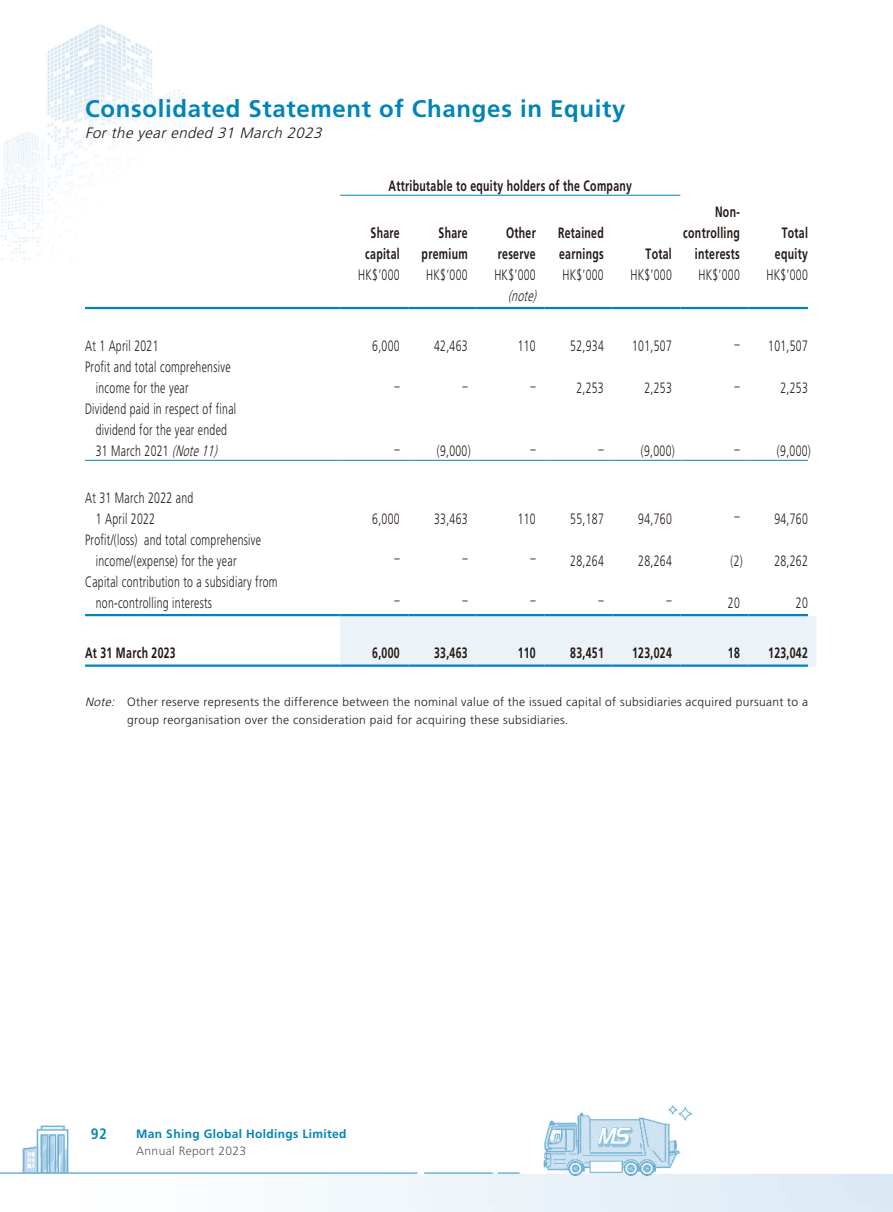
<style>
.page{position:relative;width:893px;height:1212px;background:#fff}
.page>*{position:absolute;margin:0;border:0;box-sizing:border-box;transform-origin:0 0}
.t1{font:700 24px "Frutiger LT Std";letter-spacing:.03em;color:#0084ba}
.t2{font:300 15px/21px "Frutiger LT Std";letter-spacing:.03em;color:#231916;scale:.7 1}
.t3{font:700 15px/21px "Frutiger LT Std";letter-spacing:.03em;color:#231916;text-align:center;scale:.7 1}
.t4{font:italic 300 15px "Frutiger LT Std";color:#231916}
.t5{font:italic 300 15px "Frutiger LT Std";color:#231916;scale:.7 1}
.t6{font:700 condensed 15px "Frutiger LT Std";color:#0084ba}
.t7{font:300 12px/18px "Frutiger LT Std";letter-spacing:.03em;color:#231916}
.t8{font:700 12px "Frutiger LT Std";letter-spacing:.03em;color:#0084ba}
.t9{font:300 12px "Frutiger LT Std";letter-spacing:.03em;color:#595857}
.s1{font-style:italic}
</style>
<div class="page">
<img style="left:0;top:24px;width:893px;height:1188px">
<div style="left:340px;top:616px;width:476px;height:51px;background:#ebf3f9"></div>
<hr style="left:340px;top:195px;width:68px;height:1px;background:#0084ba">
<hr style="left:408px;top:195px;width:68px;height:1px;background:#0084ba">
<hr style="left:476px;top:195px;width:68px;height:1px;background:#0084ba">
<hr style="left:544px;top:195px;width:68px;height:1px;background:#0084ba">
<hr style="left:612px;top:195px;width:68px;height:1px;background:#0084ba">
<hr style="left:85px;top:307px;width:255px;height:2px;background:#0084ba">
<hr style="left:340px;top:307px;width:68px;height:2px;background:#0084ba">
<hr style="left:408px;top:307px;width:68px;height:2px;background:#0084ba">
<hr style="left:476px;top:307px;width:68px;height:2px;background:#0084ba">
<hr style="left:544px;top:307px;width:68px;height:2px;background:#0084ba">
<hr style="left:612px;top:307px;width:68px;height:2px;background:#0084ba">
<hr style="left:680px;top:307px;width:68px;height:2px;background:#0084ba">
<hr style="left:748px;top:307px;width:60px;height:2px;background:#0084ba">
<hr style="left:85px;top:460px;width:255px;height:1px;background:#0084ba">
<hr style="left:340px;top:460px;width:68px;height:1px;background:#0084ba">
<hr style="left:408px;top:460px;width:68px;height:1px;background:#0084ba">
<hr style="left:476px;top:460px;width:68px;height:1px;background:#0084ba">
<hr style="left:544px;top:460px;width:68px;height:1px;background:#0084ba">
<hr style="left:612px;top:460px;width:68px;height:1px;background:#0084ba">
<hr style="left:680px;top:460px;width:68px;height:1px;background:#0084ba">
<hr style="left:748px;top:460px;width:60px;height:1px;background:#0084ba">
<hr style="left:85px;top:614px;width:255px;height:2px;background:#0084ba">
<hr style="left:340px;top:614px;width:68px;height:2px;background:#0084ba">
<hr style="left:408px;top:614px;width:68px;height:2px;background:#0084ba">
<hr style="left:476px;top:614px;width:68px;height:2px;background:#0084ba">
<hr style="left:544px;top:614px;width:68px;height:2px;background:#0084ba">
<hr style="left:612px;top:614px;width:68px;height:2px;background:#0084ba">
<hr style="left:680px;top:614px;width:68px;height:2px;background:#0084ba">
<hr style="left:748px;top:614px;width:60px;height:2px;background:#0084ba">
<hr style="left:85px;top:664px;width:255px;height:3px;background:#0084ba">
<hr style="left:340px;top:664px;width:68px;height:3px;background:#0084ba">
<hr style="left:408px;top:664px;width:68px;height:3px;background:#0084ba">
<hr style="left:476px;top:664px;width:68px;height:3px;background:#0084ba">
<hr style="left:544px;top:664px;width:68px;height:3px;background:#0084ba">
<hr style="left:612px;top:664px;width:68px;height:3px;background:#0084ba">
<hr style="left:680px;top:664px;width:68px;height:3px;background:#0084ba">
<hr style="left:748px;top:664px;width:60px;height:3px;background:#0084ba">
<h1 class="t1" style="left:85px;top:95px;width:542px">Consolidated Statement of Changes in Equity</h1>
<p class="t4" style="left:85px;top:125px;width:242px">For the year ended 31 March 2023</p>
<p class="t3" style="left:389px;top:175px;width:349px">Attributable to equity holders of the Company</p>
<p class="t3" style="left:365px;top:222px;width:51px">Share capital</p>
<p class="t3" style="left:422px;top:222px;width:67px;text-align:right">Share premium</p>
<p class="t3" style="left:498px;top:222px;width:56px">Other reserve</p>
<p class="t3" style="left:558px;top:222px;width:67px;text-align:left">Retained earnings</p>
<p class="t3" style="left:646px;top:243px;width:39px">Total</p>
<p class="t3" style="left:683px;top:201px;width:82px;text-align:right">Non&shy;controlling interests</p>
<p class="t3" style="left:775px;top:222px;width:49px">Total equity</p>
<p class="t2" style="left:358px;top:264px;width:61px">HK$’000</p>
<p class="t2" style="left:426px;top:264px;width:61px">HK$’000</p>
<p class="t2" style="left:494px;top:264px;width:61px">HK$’000</p>
<p class="t2" style="left:562px;top:264px;width:61px">HK$’000</p>
<p class="t2" style="left:630px;top:264px;width:61px">HK$’000</p>
<p class="t2" style="left:698px;top:264px;width:61px">HK$’000</p>
<p class="t2" style="left:766px;top:264px;width:61px">HK$’000</p>
<p class="t5" style="left:508px;top:287px;width:47px">(note)</p>
<p class="t2" style="left:85px;top:336px;width:107px">At 1 April 2021</p>
<p class="t2" style="left:372px;top:336px;width:41px">6,000</p>
<p class="t2" style="left:434px;top:336px;width:49px">42,463</p>
<p class="t2" style="left:518px;top:336px;width:27px">110</p>
<p class="t2" style="left:570px;top:336px;width:49px">52,934</p>
<p class="t2" style="left:632px;top:336px;width:58px">101,507</p>
<p class="t2" style="left:735px;top:336px;width:106px">– 101,507</p>
<p class="t2" style="left:96px;top:357px;width:194px;text-indent:-11px">Profit and total comprehensive income for the year</p>
<p class="t2" style="left:394px;top:375px;width:9px">–</p>
<p class="t2" style="left:462px;top:375px;width:9px">–</p>
<p class="t2" style="left:530px;top:375px;width:9px">–</p>
<p class="t2" style="left:576px;top:378px;width:41px">2,253</p>
<p class="t2" style="left:644px;top:378px;width:41px">2,253</p>
<p class="t2" style="left:735px;top:375px;width:9px">–</p>
<p class="t2" style="left:780px;top:378px;width:41px">2,253</p>
<p class="t2" style="left:85px;top:399px;width:217px;text-align:center">Dividend paid in respect of final dividend for the year ended<br>31 March 2021 <span class="s1">(Note11)</span></p>
<p class="t2" style="left:96px;top:487px;width:141px;text-indent:-11px">At 31 March 2022 and<br>1 April 2022</p>
<p class="t2" style="left:96px;top:529px;width:237px;text-indent:-11px">Profit/(loss) and total comprehensive income/(expense) for the year</p>
<p class="t2" style="left:96px;top:571px;width:261px;text-indent:-11px">Capital contribution to a subsidiary from non-controlling interests</p>
<p class="t2" style="left:394px;top:438px;width:9px">–</p>
<p class="t2" style="left:437px;top:441px;width:50px">(9,000)</p>
<p class="t2" style="left:530px;top:438px;width:9px">–</p>
<p class="t2" style="left:599px;top:438px;width:9px">–</p>
<p class="t2" style="left:641px;top:441px;width:50px">(9,000)</p>
<p class="t2" style="left:735px;top:438px;width:9px">–</p>
<p class="t2" style="left:777px;top:441px;width:50px">(9,000)</p>
<p class="t2" style="left:372px;top:508px;width:41px">6,000</p>
<p class="t2" style="left:434px;top:508px;width:49px">33,463</p>
<p class="t2" style="left:518px;top:508px;width:27px">110</p>
<p class="t2" style="left:570px;top:508px;width:49px">55,187</p>
<p class="t2" style="left:638px;top:508px;width:49px">94,760</p>
<p class="t2" style="left:735px;top:508px;width:106px">– 94,760</p>
<p class="t2" style="left:394px;top:548px;width:9px">–</p>
<p class="t2" style="left:462px;top:548px;width:9px">–</p>
<p class="t2" style="left:530px;top:550px;width:106px">– 28,264</p>
<p class="t2" style="left:638px;top:550px;width:49px">28,264</p>
<p class="t2" style="left:730px;top:550px;width:112px">(2) 28,262</p>
<p class="t2" style="left:394px;top:590px;width:9px">–</p>
<p class="t2" style="left:462px;top:590px;width:9px">–</p>
<p class="t2" style="left:530px;top:590px;width:9px">–</p>
<p class="t2" style="left:599px;top:590px;width:9px">–</p>
<p class="t2" style="left:667px;top:590px;width:9px">–</p>
<p class="t2" style="left:728px;top:592px;width:19px">20</p>
<p class="t2" style="left:796px;top:592px;width:19px">20</p>
<p class="t3" style="left:85px;top:643px;width:131px">At 31 March 2023</p>
<p class="t3" style="left:372px;top:643px;width:41px">6,000</p>
<p class="t3" style="left:434px;top:643px;width:49px">33,463</p>
<p class="t3" style="left:518px;top:643px;width:27px">110</p>
<p class="t3" style="left:570px;top:643px;width:49px">83,451</p>
<p class="t3" style="left:632px;top:643px;width:58px">123,024</p>
<p class="t3" style="left:728px;top:643px;width:19px">18</p>
<p class="t3" style="left:768px;top:643px;width:58px">123,042</p>
<p class="t7" style="left:127px;top:693px;width:683px;text-indent:-42px"><span class="s1">Note:</span> Other reserve represents the difference between the nominal value of the issued capital of subsidiaries acquired pursuant to a group reorganisation over the consideration paid for acquiring these subsidiaries.</p>
<p class="t6" style="left:91px;top:1124px;width:17px">92</p>
<p class="t8" style="left:136px;top:1127px;width:212px">Man Shing Global Holdings Limited</p>
<p class="t9" style="left:136px;top:1144px;width:111px">Annual Report 2023</p>
</div>
